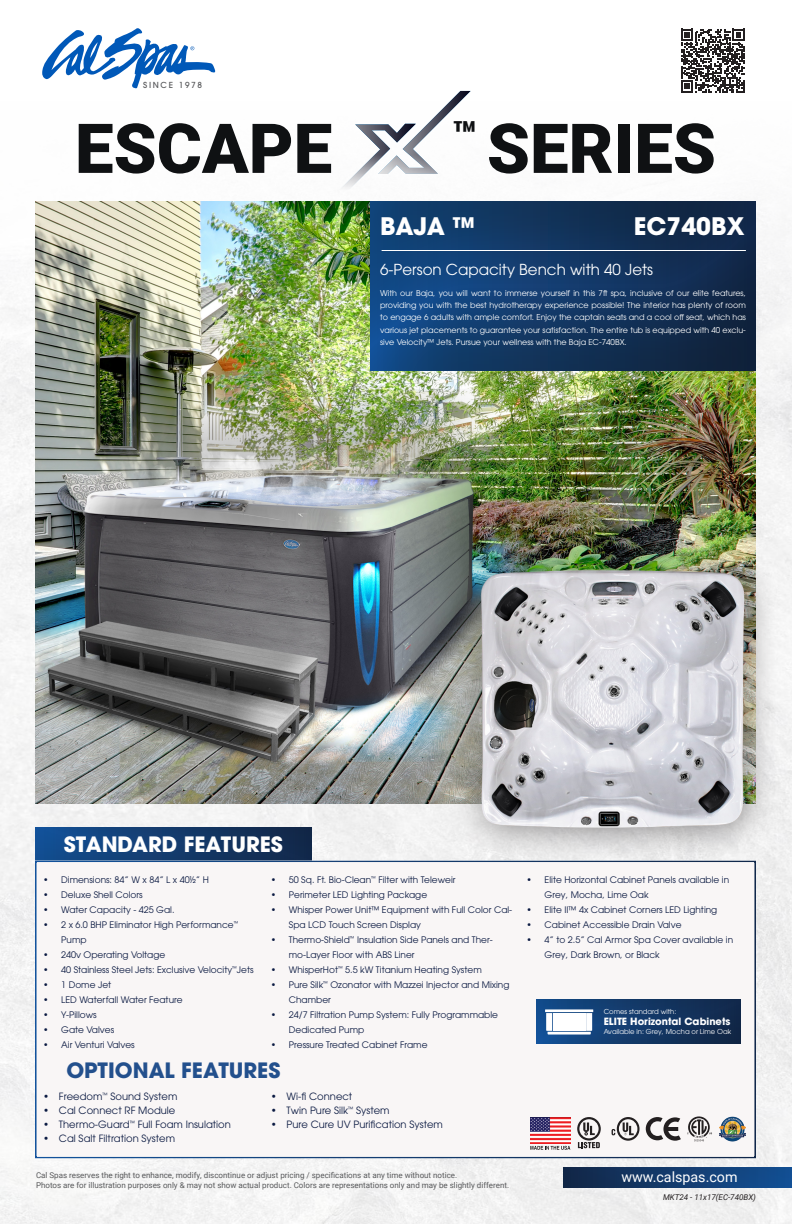
<style>
.page{position:relative;width:792px;height:1224px;background:#fff}
.page>*{position:absolute;margin:0;border:0;box-sizing:border-box;transform-origin:0 0}
._72_Header_black_Roboto{font:900 68.9px "Roboto";color:#0f1113}
.t1{font:700 24px "ITC Avant Garde Pro";color:#fff}
.t2{font:700 21px "ITC Avant Garde Pro";color:#fff}
.t3{font:700 21px "ITC Avant Garde Pro";color:#23508d}
.t4{font:15.1px "ITC Avant Garde Pro";color:#fff}
.t5{font:14.3px "Roboto";color:#fff}
.t6{font:10px "ITC Avant Garde Pro";color:#0b1a42}
.t7{font:700 9.9px "ITC Avant Garde Pro";color:#fff}
.t8{font:9px/15px "ITC Avant Garde Pro";color:#0b1a42}
.t9{font:500 8.3px "ITC Avant Garde Pro";letter-spacing:.2em;color:#57585a}
.t10{font:8px/12.2px "ITC Avant Garde Pro";color:#fff;text-align:justify}
.t11{font:8px/9.6px "Roboto";color:#57585a}
.t12{font:italic 8px "Roboto";color:#231f20}
.t13{font:6.8px "ITC Avant Garde Pro";color:#fff}
</style>
<div class="page">
<img style="left:0;top:70px;width:792px;height:1154px">
<img style="left:35px;top:202px;width:721px;height:602px">
<svg style="left:323px;top:91px;width:148px;height:115px"></svg>
<div style="left:452px;top:541px;width:329px;height:323px;background:#231f20;opacity:.5"></div>
<img style="left:475px;top:561px;width:275px;height:275px">
<div style="left:33px;top:826px;width:279px;height:35px;background:#834f25;opacity:.5"></div>
<div style="left:33px;top:859px;width:723px;height:300px;background:#f9f6f6"></div>
<svg style="left:577px;top:1117px;width:24px;height:31px"></svg>
<svg style="left:612px;top:1117px;width:28px;height:24px"></svg>
<svg style="left:646px;top:1117px;width:35px;height:24px"></svg>
<img style="left:719px;top:1117px;width:27px;height:24px">
<svg style="left:687px;top:1116px;width:25px;height:25px"></svg>
<img style="left:530px;top:1117px;width:40px;height:26px">
<svg style="left:530px;top:1146px;width:40px;height:4px"></svg>
<div style="left:365px;top:197px;width:392px;height:174px;background:#834f25;opacity:.5"></div>
<svg style="left:42px;top:28px;width:173px;height:61px"></svg>
<div style="left:674px;top:22px;width:78px;height:77px;background:#fff"></div>
<svg style="left:681px;top:29px;width:64px;height:63px"></svg>
<div style="left:535px;top:998px;width:206px;height:46px;background:#834f25;opacity:.5"></div>
<svg style="left:546px;top:1013px;width:46px;height:22px"></svg>
<hr style="left:545px;top:1009px;width:48px;height:3px;background:#fff">
<hr style="left:553px;top:1013px;width:33px;height:3px;background:#fff">
<hr style="left:553px;top:1016px;width:33px;height:3px;background:#fff">
<hr style="left:553px;top:1019px;width:33px;height:3px;background:#fff">
<hr style="left:553px;top:1022px;width:33px;height:3px;background:#fff">
<hr style="left:553px;top:1025px;width:33px;height:3px;background:#fff">
<hr style="left:553px;top:1028px;width:33px;height:3px;background:#fff">
<div style="left:562px;top:1166px;width:230px;height:23px;background:#834f25;opacity:.5"></div>
<hr style="left:382px;top:250px;width:364px;height:1px;background:#fff">
<p class="t9" style="left:143px;top:80px;width:60px">SINCE 1978</p>
<p class="_72_Header_black_Roboto" style="left:75px;top:100px;width:259px">ESCAPE</p>
<p class="_72_Header_black_Roboto" style="left:452px;top:100px;width:266px"><sup>™</sup> SERIES</p>
<p class="t1" style="left:380px;top:210px;width:96px">BAJA ™</p>
<p class="t1" style="left:634px;top:210px;width:112px">EC740BX</p>
<p class="t4" style="left:380px;top:260px;width:274px">6-Person Capacity Bench with 40 Jets</p>
<p class="t10" style="left:380px;top:287px;width:367px">With our Baja, you will want to immerse yourself in this 7ft spa, inclusive of our elite features, providing you with the best hydrotherapy experience possible! The interior has plenty of room to engage 6 adults with ample comfort. Enjoy the captain seats and a cool off seat, which has various jet placements to guarantee your satisfaction. The entire tub is equipped with 40 exclu&shy;sive Velocity™ Jets. Pursue your wellness with the Baja EC-740BX.</p>
<p class="t2" style="left:64px;top:830px;width:221px">STANDARD FEATURES</p>
<p class="t8" style="left:271px;top:872px;width:186px">• 50 Sq. Ft. Bio-Clean<sup>™</sup> Filter with Teleweir</p>
<p class="t8" style="left:271px;top:887px;width:158px">• Perimeter LED Lighting Package</p>
<p class="t8" style="left:289px;top:902px;width:225px;text-indent:-18px">• Whisper Power Unit™ Equipment with Full Color Cal-<br>Spa LCD Touch Screen Display</p>
<p class="t8" style="left:289px;top:932px;width:205px;text-indent:-18px">• Thermo-Shield<sup>™</sup> Insulation Side Panels and Ther&shy;mo-Layer Floor with ABS Liner</p>
<p class="t8" style="left:271px;top:962px;width:212px">• WhisperHot<sup>™</sup> 5.5 kW Titanium Heating System</p>
<p class="t8" style="left:289px;top:977px;width:222px;text-indent:-18px">• Pure Silk<sup>™</sup> Ozonator with Mazzei Injector and Mixing<br>Chamber</p>
<p class="t8" style="left:289px;top:1007px;width:211px;text-indent:-18px">• 24/7 Filtration Pump System: Fully Programmable<br>Dedicated Pump</p>
<p class="t8" style="left:271px;top:1037px;width:158px">• Pressure Treated Cabinet Frame</p>
<p class="t3" style="left:66px;top:1056px;width:216px">OPTIONAL FEATURES</p>
<p class="t6" style="left:43px;top:1090px;width:136px">• Freedom<sup>™</sup> Sound System</p>
<p class="t6" style="left:43px;top:1104px;width:134px">• Cal Connect RF Module</p>
<p class="t6" style="left:43px;top:1118px;width:189px">• Thermo-Guard<sup>™</sup> Full Foam Insulation</p>
<p class="t6" style="left:43px;top:1132px;width:133px">• Cal Salt Filtration System</p>
<p class="t8" style="left:43px;top:872px;width:167px">• Dimensions: 84” W x 84” L x 401/2” H</p>
<p class="t8" style="left:43px;top:887px;width:101px">• Deluxe Shell Colors</p>
<p class="t8" style="left:43px;top:902px;width:133px">• Water Capacity - 425 Gal.</p>
<p class="t8" style="left:61px;top:917px;width:179px;text-indent:-18px">• 2 x 6.0 BHP Eliminator High Performance<sup>™<br></sup>Pump</p>
<p class="t8" style="left:43px;top:947px;width:124px">• 240v Operating Voltage</p>
<p class="t8" style="left:43px;top:962px;width:212px">• 40 Stainless Steel Jets: Exclusive Velocity<sup>™</sup>Jets</p>
<p class="t8" style="left:43px;top:977px;width:70px">• 1 Dome Jet</p>
<p class="t8" style="left:43px;top:992px;width:141px">• LED Waterfall Water Feature</p>
<p class="t8" style="left:43px;top:1007px;width:55px">• Y-Pillows</p>
<p class="t8" style="left:43px;top:1022px;width:73px">• Gate Valves</p>
<p class="t8" style="left:43px;top:1037px;width:93px">• Air Venturi Valves</p>
<p class="t6" style="left:271px;top:1090px;width:83px">• Wi-fi Connect</p>
<p class="t6" style="left:271px;top:1104px;width:120px">• Twin Pure Silk<sup>™</sup> System</p>
<p class="t6" style="left:271px;top:1118px;width:174px">• Pure Cure UV Purification System</p>
<p class="t11" style="left:36px;top:1170px;width:475px">Cal Spas reserves the right to enhance, modify, discontinue or adjust pricing / specifications at any time without notice.<br>Photos are for illustration purposes only &amp; may not show actual product. Colors are representations only and may be slightly different.</p>
<p class="t8" style="left:545px;top:872px;width:186px;text-indent:-18px">• Elite Horizontal Cabinet Panels available in<br>Grey, Mocha, Lime Oak</p>
<p class="t8" style="left:527px;top:902px;width:192px">• Elite II™ 4x Cabinet Corners LED Lighting</p>
<p class="t8" style="left:527px;top:917px;width:156px">• Cabinet Accessible Drain Valve</p>
<p class="t8" style="left:545px;top:932px;width:190px;text-indent:-18px">• 4” to 2.5” Cal Armor Spa Cover available in<br>Grey, Dark Brown, or Black</p>
<p class="t13" style="left:604px;top:1008px;width:74px">Comes standard with:</p>
<p class="t13" style="left:604px;top:1027px;width:129px">Available in: Grey, Mocha or Lime Oak</p>
<p class="t7" style="left:604px;top:1015px;width:128px">ELITE Horizontal Cabinets</p>
<p class="t5" style="left:621px;top:1167px;width:118px">www.calspas.com</p>
<p class="t12" style="left:663px;top:1191px;width:94px">MKT24 - 11x17(EC-740BX)</p>
</div>
